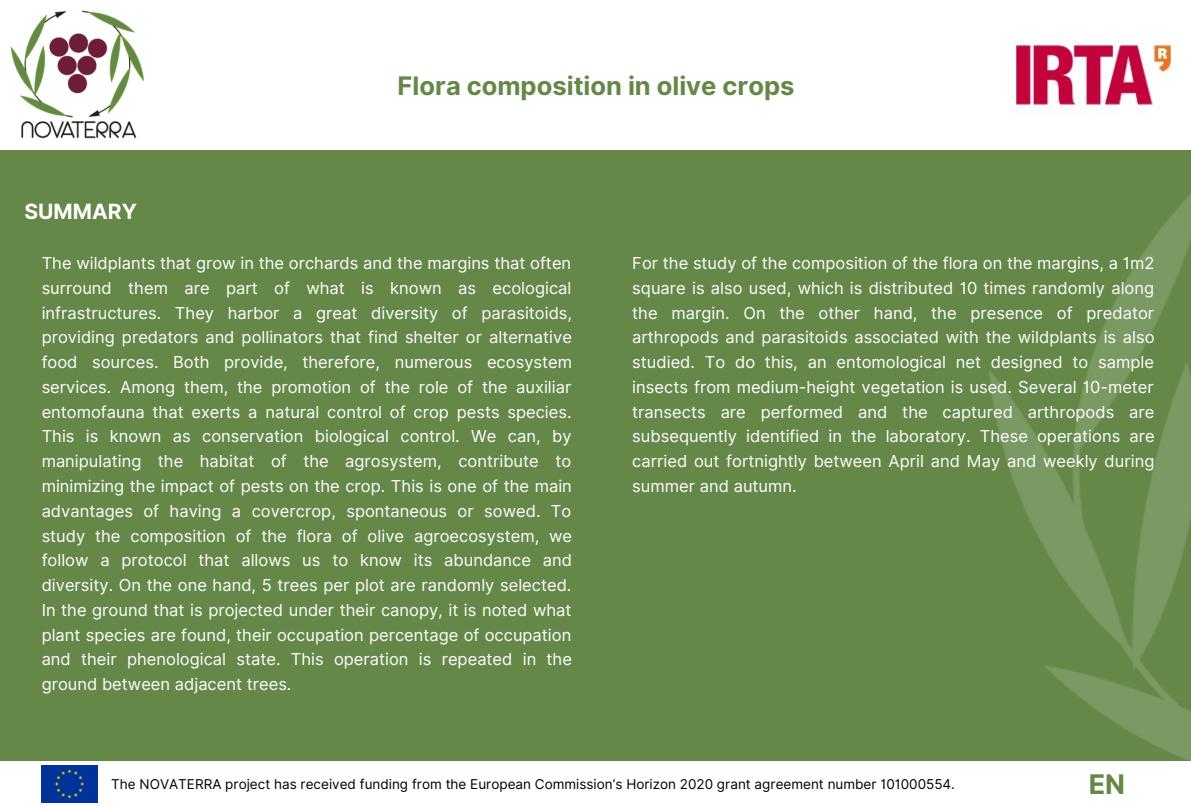
<style>
.page{position:relative;width:1191px;height:808px;background:#fff}
.page>*{position:absolute;margin:0;border:0;box-sizing:border-box;transform-origin:0 0}
.t1{font:700 27px "Inter";color:#658849}
.t2{font:700 25.5px "Inter";color:#658849}
.t3{font:700 21px "Inter";color:#fff}
.t4{font:16.5px/24.8px "Inter";color:#fff;text-align:justify}
.t5{font:13.5px "Inter";color:#000}
</style>
<div class="page">
<div style="left:0;top:0;width:1190px;height:808px;background:#658849"></div>
<img style="left:989px;top:195px;width:201px;height:566px">
<div style="left:0;top:0;width:1190px;height:150px;background:#fff"></div>
<img style="left:10px;top:10px;width:134px;height:129px">
<div style="left:0;top:761px;width:1190px;height:47px;background:#fff"></div>
<img style="left:42px;top:765px;width:56px;height:37px">
<img style="left:1015px;top:43px;width:157px;height:65px">
<p class="t2" style="left:397px;top:71px;width:398px">Flora composition in olive crops</p>
<p class="t3" style="left:24px;top:199px;width:114px">SUMMARY</p>
<p class="t4" style="left:42px;top:251px;width:532px">The wildplants that grow in the orchards and the margins that often surround them are part of what is known as ecological infrastructures. They harbor a great diversity of parasitoids, providing predators and pollinators that find shelter or alternative food sources. Both provide, therefore, numerous ecosystem services. Among them, the promotion of the role of the auxiliar entomofauna that exerts a natural control of crop pests species.<br>This is known as conservation biological control. We can, by manipulating the habitat of the agrosystem, contribute to minimizing the impact of pests on the crop. This is one of the main advantages of having a covercrop, spontaneous or sowed. To study the composition of the flora of olive agroecosystem, we follow a protocol that allows us to know its abundance and diversity. On the one hand, 5 trees per plot are randomly selected.<br>In the ground that is projected under their canopy, it is noted what plant species are found, their occupation percentage of occupation and their phenological state. This operation is repeated in the ground between adjacent trees.</p>
<p class="t4" style="left:632px;top:251px;width:524px">For the study of the composition of the flora on the margins, a 1m2 square is also used, which is distributed 10 times randomly along the margin. On the other hand, the presence of predator arthropods and parasitoids associated with the wildplants is also studied. To do this, an entomological net designed to sample insects from medium-height vegetation is used. Several 10-meter transects are performed and the captured arthropods are subsequently identified in the laboratory. These operations are carried out fortnightly between April and May and weekly during summer and autumn.</p>
<p class="t5" style="left:111px;top:775px;width:845px">The NOVATERRA project has received funding from the European Commission’s Horizon 2020 grant agreement number 101000554.</p>
<p class="t1" style="left:1088px;top:768px;width:38px">EN</p>
</div>
